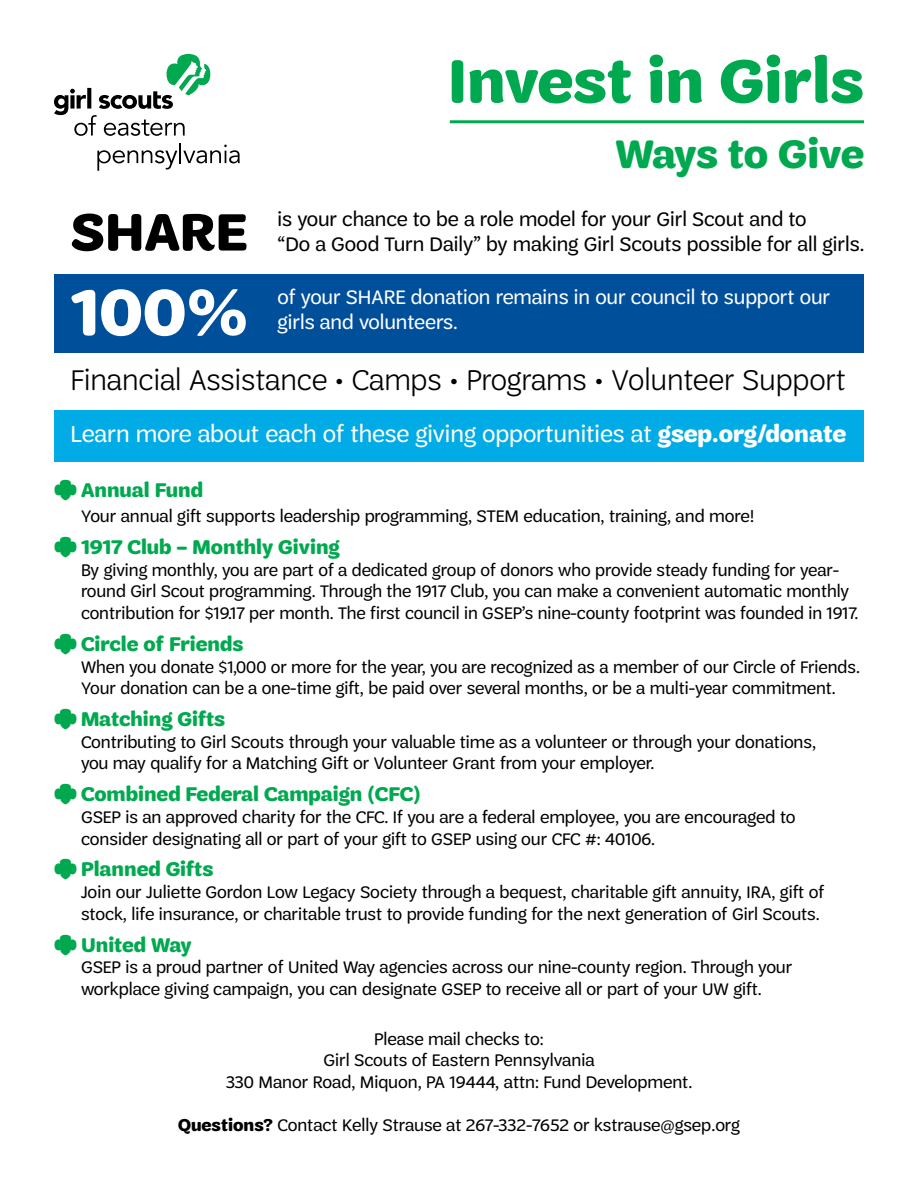
<style>
.page{position:relative;width:918px;height:1188px;background:#fff}
.page>*{position:absolute;margin:0;border:0;box-sizing:border-box;transform-origin:0 0}
.t1{font:700 69px "Trefoil Sans";color:#fff}
.t2{font:700 64.5px "Trefoil Sans";color:#00a94f}
.t3{font:700 55.5px "Trefoil Sans";color:#000}
.t4{font:700 42px "Trefoil Sans";letter-spacing:-.02em;color:#00a94f}
.t5{font:300 30.75px "Trefoil Sans";color:#000}
.t6{font:24.75px "Trefoil Sans";color:#fff}
.t7{font:700 21px "Trefoil Sans";color:#00a94f}
.t8{font:21px "Trefoil Sans";color:#000}
.t9{font:21px/25.2px "Trefoil Sans";color:#fff}
.t10{font:18px/21.6px "Trefoil Sans";color:#000}
.s1{font-weight:700}
</style>
<div class="page">
<div style="left:54px;top:274px;width:810px;height:78px;background:#004f9a"></div>
<svg style="left:97px;top:150px;width:80px;height:21px"></svg>
<hr style="left:179px;top:143px;width:2px;height:20px;background:#000">
<svg style="left:183px;top:145px;width:57px;height:18px"></svg>
<svg style="left:54px;top:54px;width:156px;height:82px"></svg>
<hr style="left:450px;top:120px;width:414px;height:3px;background:#00a94f">
<div style="left:54px;top:410px;width:810px;height:52px;background:#00abe6"></div>
<h3 class="t3" style="left:70px;top:201px;width:178px">SHARE</h3>
<h2 class="t2" style="left:448px;top:45px;width:418px">Invest in Girls</h2>
<h3 class="t4" style="left:616px;top:131px;width:250px">Ways to Give</h3>
<p class="t8" style="left:278px;top:207px;width:531px">is your chance to be a role model for your Girl Scout and to</p>
<p class="t8" style="left:278px;top:232px;width:588px">“Do a Good Turn Daily” by making Girl Scouts possible for all girls.</p>
<h1 class="t1" style="left:70px;top:274px;width:180px">100%</h1>
<p class="t9" style="left:278px;top:284px;width:554px">of your SHARE donation remains in our council to support our girls and volunteers.</p>
<h3 class="t5" style="left:70px;top:364px;width:777px">Financial Assistance • Camps • Programs • Volunteer Support</h3>
<h3 class="t6" style="left:70px;top:420px;width:777px">Learn more about each of these giving opportunities at <span class="s1">gsep.org/donate</span></h3>
<p class="t7" style="left:54px;top:478px;width:151px">❧ Annual Fund</p>
<p class="t10" style="left:81px;top:506px;width:675px">Your annual gift supports leadership programming, STEM education, training, and more!</p>
<p class="t7" style="left:54px;top:536px;width:287px">❧ 1917 Club – Monthly Giving</p>
<p class="t10" style="left:81px;top:559px;width:779px">By giving monthly, you are part of a dedicated group of donors who provide steady funding for year&shy;round Girl Scout programming. Through the 1917 Club, you can make a convenient automatic monthly contribution for $19.17 per month. The first council in GSEP’s nine-county footprint was founded in 1917.</p>
<p class="t7" style="left:54px;top:632px;width:191px">❧ Circle of Friends</p>
<p class="t10" style="left:81px;top:656px;width:780px">When you donate $1,000 or more for the year, you are recognized as a member of our Circle of Friends.<br>Your donation can be a one-time gift, be paid over several months, or be a multi-year commitment.</p>
<p class="t7" style="left:54px;top:707px;width:173px">❧ Matching Gifts</p>
<p class="t10" style="left:81px;top:731px;width:737px">Contributing to Girl Scouts through your valuable time as a volunteer or through your donations, you may qualify for a Matching Gift or Volunteer Grant from your employer.</p>
<p class="t7" style="left:54px;top:783px;width:368px">❧ Combined Federal Campaign (CFC)</p>
<p class="t10" style="left:81px;top:806px;width:716px">GSEP is an approved charity for the CFC. If you are a federal employee, you are encouraged to consider designating all or part of your gift to GSEP using our CFC #: 40106.</p>
<p class="t7" style="left:54px;top:858px;width:161px">❧ Planned Gifts</p>
<p class="t10" style="left:81px;top:881px;width:745px">Join our Juliette Gordon Low Legacy Society through a bequest, charitable gift annuity, IRA, gift of stock, life insurance, or charitable trust to provide funding for the next generation of Girl Scouts.</p>
<p class="t7" style="left:54px;top:933px;width:139px">❧ United Way</p>
<p class="t10" style="left:81px;top:956px;width:713px">GSEP is a proud partner of United Way agencies across our nine-county region. Through your workplace giving campaign, you can designate GSEP to receive all or part of your UW gift.</p>
<p class="t10" style="left:226px;top:1028px;width:468px;text-align:center">Please mail checks to:<br>Girl Scouts of Eastern Pennsylvania<br>330 Manor Road, Miquon, PA 19444, attn: Fund Development.</p>
<p class="t10" style="left:178px;top:1114px;width:563px"><span class="s1">Questions?</span> Contact Kelly Strause at 267-332-7652 or kstrause@gsep.org</p>
</div>
